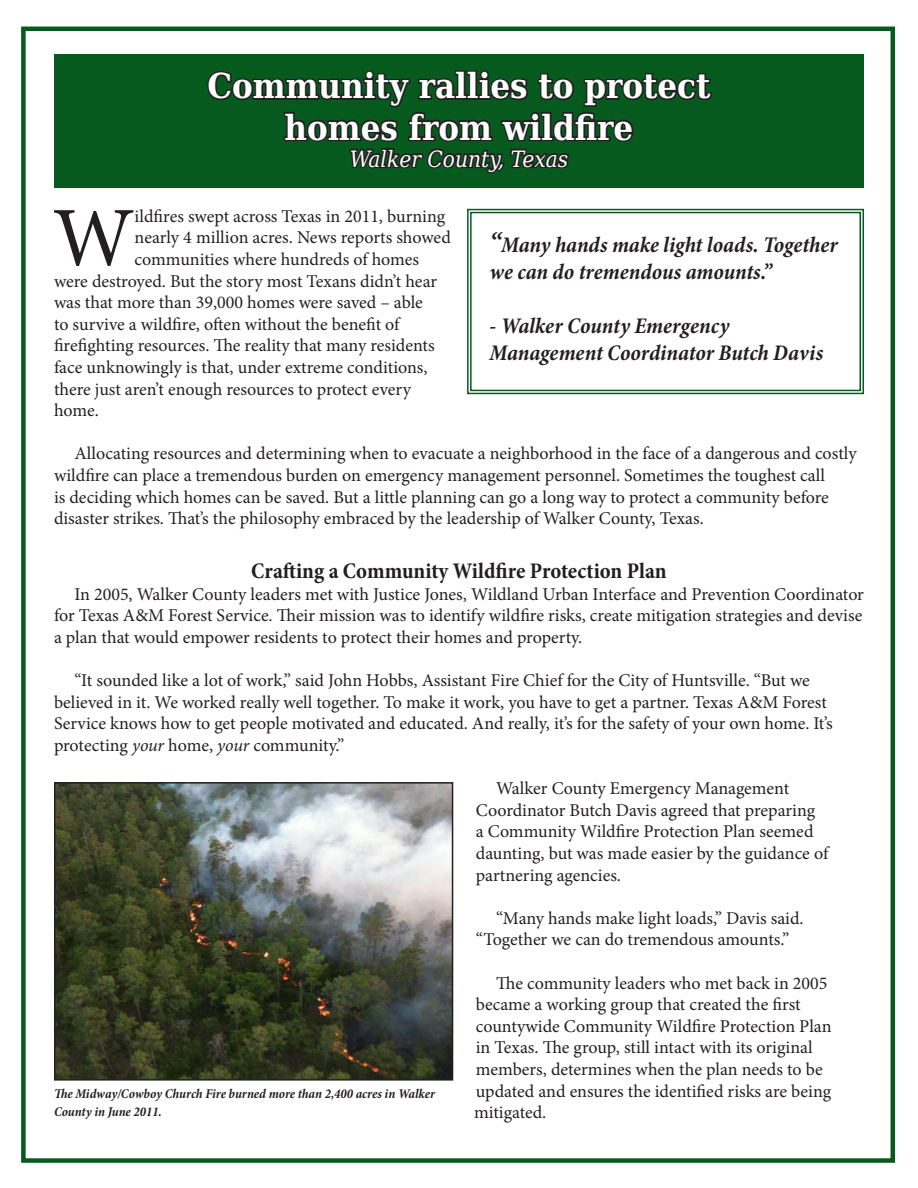
<style>
.page{position:relative;width:918px;height:1188px;background:#fff}
.page>*{position:absolute;margin:0;border:0;box-sizing:border-box;transform-origin:0 0}
.t1{font:84.45px "Minion Pro";color:#231f20}
.t2{font:700 34.5px "DejaVu Serif Condensed";color:#fff}
.t3{font:italic 700 condensed 22.5px/27px "Minion Pro";letter-spacing:-.005em;color:#231f20}
.t4{font:700 condensed 22.5px "Minion Pro";color:#231f20}
.t5{font:italic 22.5px "DejaVu Serif Condensed";color:#fff}
.t6{font:18px/21.6px "Minion Pro";color:#231f20}
.t7{font:italic 700 condensed 13.5px/18px "Minion Pro";letter-spacing:-.005em;color:#231f20}
.s1{font-style:italic}
.s2{font-size:28.5px}
</style>
<div class="page">
<div style="left:21px;top:27px;width:874px;height:1136px;border:4px solid #075a1e"></div>
<div style="left:54px;top:54px;width:810px;height:133px;background:#075a1e"></div>
<svg style="left:206px;top:70px;width:508px;height:118px"></svg>
<svg style="left:467px;top:208px;width:397px;height:187px"></svg>
<div style="left:470px;top:212px;width:391px;height:179px;border:1px solid #075a1e"></div>
<img style="left:57px;top:785px;width:393px;height:293px">
<div style="left:54px;top:782px;width:399px;height:299px;border:2px solid #231f20"></div>
<p class="t2" style="left:208px;top:59px;width:505px">Community rallies to protect</p>
<p class="t2" style="left:285px;top:100px;width:350px">homes from wildfire</p>
<p class="t5" style="left:350px;top:142px;width:220px">Walker County, Texas</p>
<p class="t1" style="left:53px;top:182px;width:84px">W</p>
<p class="t6" style="left:135px;top:205px;width:312px">ildfires swept across Texas in 2011, burning</p>
<p class="t6" style="left:135px;top:227px;width:318px">nearly 4 million acres. News reports showed</p>
<p class="t6" style="left:135px;top:249px;width:286px">communities where hundreds of homes</p>
<p class="t6" style="left:54px;top:270px;width:385px">were destroyed. But the story most Texans didn’t hear</p>
<p class="t6" style="left:54px;top:292px;width:370px">was that more than 39,000 homes were saved – able</p>
<p class="t6" style="left:54px;top:313px;width:347px">to survive a wildfire, often without the benefit of</p>
<p class="t6" style="left:54px;top:335px;width:382px">firefighting resources. The reality that many residents</p>
<p class="t6" style="left:54px;top:357px;width:375px">face unknowingly is that, under extreme conditions,</p>
<p class="t6" style="left:54px;top:378px;width:358px">there just aren’t enough resources to protect every</p>
<p class="t6" style="left:54px;top:400px;width:46px">home.</p>
<p class="t6" style="left:54px;top:443px;width:804px;text-indent:20px">Allocating resources and determining when to evacuate a neighborhood in the face of a dangerous and costly wildfire can place a tremendous burden on emergency management personnel. Sometimes the toughest call<br>is deciding which homes can be saved. But a little planning can go a long way to protect a community before disaster strikes. That’s the philosophy embraced by the leadership of Walker County, Texas.</p>
<p class="t4" style="left:251px;top:556px;width:417px">Crafting a Community Wildfire Protection Plan</p>
<p class="t6" style="left:54px;top:583px;width:811px;text-align:justify;text-indent:20px">In 2005, Walker County leaders met with Justice Jones, Wildland Urban Interface and Prevention Coordinator for Texas A&amp;M Forest Service. Their mission was to identify wildfire risks, create mitigation strategies and devise a plan that would empower residents to protect their homes and property.</p>
<p class="t6" style="left:54px;top:670px;width:780px;text-indent:20px">“It sounded like a lot of work,” said John Hobbs, Assistant Fire Chief for the City of Huntsville. “But we believed in it. We worked really well together. To make it work, you have to get a partner. Texas A&amp;M Forest Service knows how to get people motivated and educated. And really, it’s for the safety of your own home. It’s protecting <span class="s1">your</span> home, <span class="s1">your</span> community.”</p>
<p class="t6" style="left:476px;top:778px;width:354px;text-indent:20px">Walker County Emergency Management Coordinator Butch Davis agreed that preparing<br>a Community Wildfire Protection Plan seemed daunting, but was made easier by the guidance of partnering agencies.</p>
<p class="t6" style="left:476px;top:907px;width:329px;text-indent:20px">“Many hands make light loads,” Davis said. “Together we can do tremendous amounts.”</p>
<p class="t6" style="left:474px;top:972px;width:359px;text-indent:22px">The community leaders who met back in 2005 became a working group that created the first countywide Community Wildfire Protection Plan in Texas. The group, still intact with its original members, determines when the plan needs to be updated and ensures the identified risks are being mitigated.</p>
<p class="t3" style="left:490px;top:231px;width:350px"><span class="s2">“</span>Many hands make light loads. Together we can do tremendous amounts.”</p>
<p class="t3" style="left:490px;top:312px;width:335px">- Walker County Emergency<br>Management Coordinator Butch Davis</p>
<p class="t7" style="left:54px;top:1084px;width:383px">The Midway/Cowboy Church Fire burned more than 2,400 acres in Walker<br>County in June 2011.</p>
</div>
